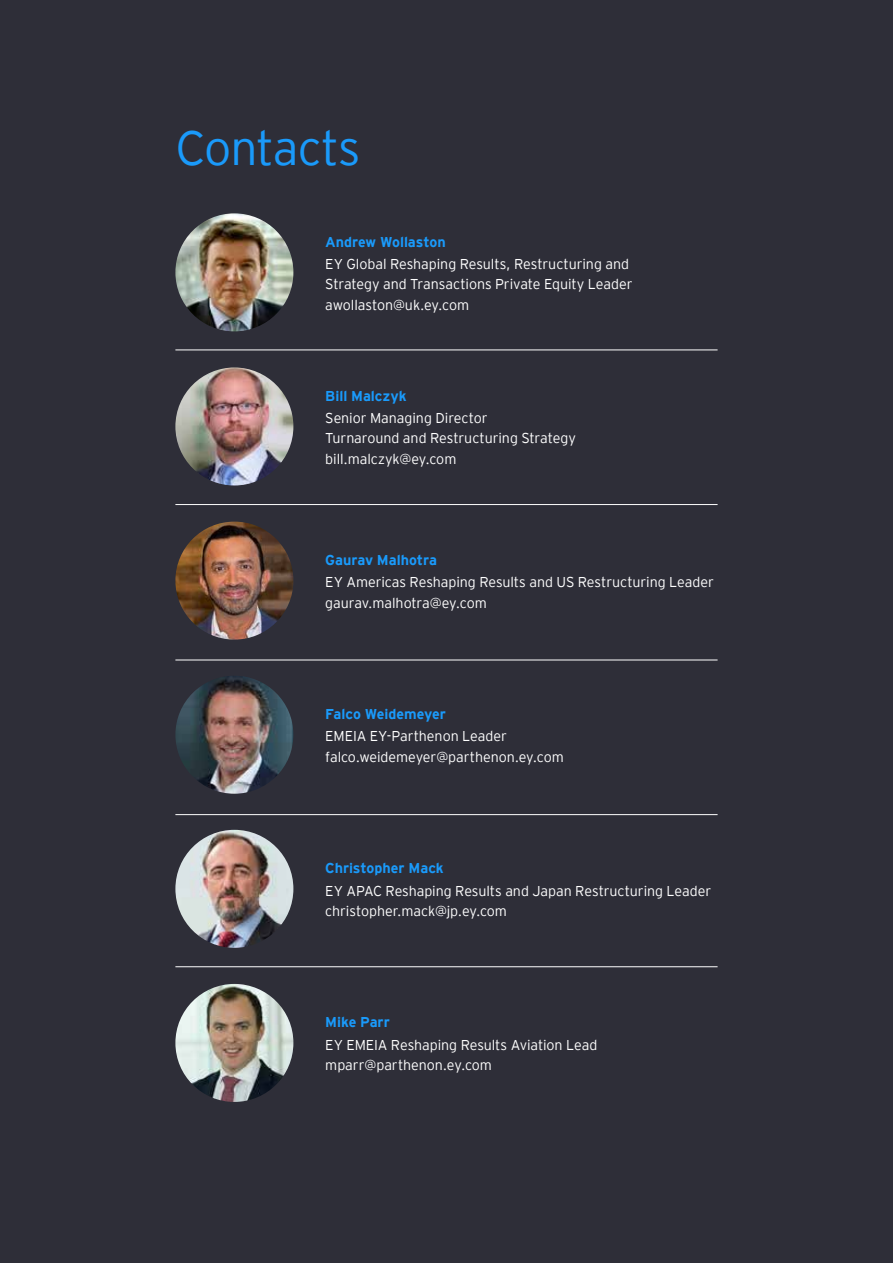
<style>
.page{position:relative;width:893px;height:1263px;background:#2e2e38}
.page>*{position:absolute;margin:0;border:0;box-sizing:border-box;transform-origin:0 0}
.t1{font:300 48px "EY Interstate";letter-spacing:-.02em;color:#1a9afa}
.t2{font:300 14.25px/20.2px "EY Interstate";letter-spacing:-.005em;color:#fff}
.t3{font:700 14.25px "EY Interstate";letter-spacing:-.005em;color:#1a9afa}
</style>
<div class="page">
<img style="left:175px;top:213px;width:118px;height:118px;border-radius:59px">
<img style="left:175px;top:367px;width:118px;height:118px;border-radius:59px">
<hr style="left:175px;top:350px;width:543px;height:1px;background:#fff">
<hr style="left:175px;top:660px;width:543px;height:1px;background:#fff">
<hr style="left:175px;top:504px;width:543px;height:1px;background:#fff">
<hr style="left:175px;top:814px;width:543px;height:1px;background:#fff">
<hr style="left:175px;top:966px;width:543px;height:1px;background:#fff">
<img style="left:175px;top:522px;width:118px;height:118px;border-radius:59px">
<img style="left:175px;top:676px;width:118px;height:118px;border-radius:59px">
<img style="left:175px;top:830px;width:118px;height:118px;border-radius:59px">
<img style="left:175px;top:984px;width:118px;height:118px;border-radius:59px">
<h1 class="t1" style="left:175px;top:114px;width:187px">Contacts</h1>
<p class="t3" style="left:325px;top:231px;width:122px">Andrew Wollaston</p>
<p class="t2" style="left:325px;top:253px;width:309px">EY Global Reshaping Results, Restructuring and<br>Strategy and Transactions Private Equity Leader awollaston@uk.ey.com</p>
<p class="t3" style="left:325px;top:385px;width:83px">Bill Malczyk</p>
<p class="t2" style="left:325px;top:407px;width:252px">Senior Managing Director<br>Turnaround and Restructuring Strategy bill.malczyk@ey.com</p>
<p class="t3" style="left:325px;top:550px;width:113px">Gaurav Malhotra</p>
<p class="t2" style="left:325px;top:571px;width:390px">EY Americas Reshaping Results and US Restructuring Leader gaurav.malhotra@ey.com</p>
<p class="t3" style="left:325px;top:704px;width:122px">Falco Weidemeyer</p>
<p class="t2" style="left:325px;top:725px;width:240px">EMEIA EY-Parthenon Leader falco.weidemeyer@parthenon.ey.com</p>
<p class="t3" style="left:325px;top:858px;width:120px">Christopher Mack</p>
<p class="t2" style="left:325px;top:879px;width:387px">EY APAC Reshaping Results and Japan Restructuring Leader christopher.mack@jp.ey.com</p>
<p class="t3" style="left:325px;top:1012px;width:66px">Mike Parr</p>
<p class="t2" style="left:325px;top:1034px;width:274px">EY EMEIA Reshaping Results Aviation Lead mparr@parthenon.ey.com</p>
</div>
